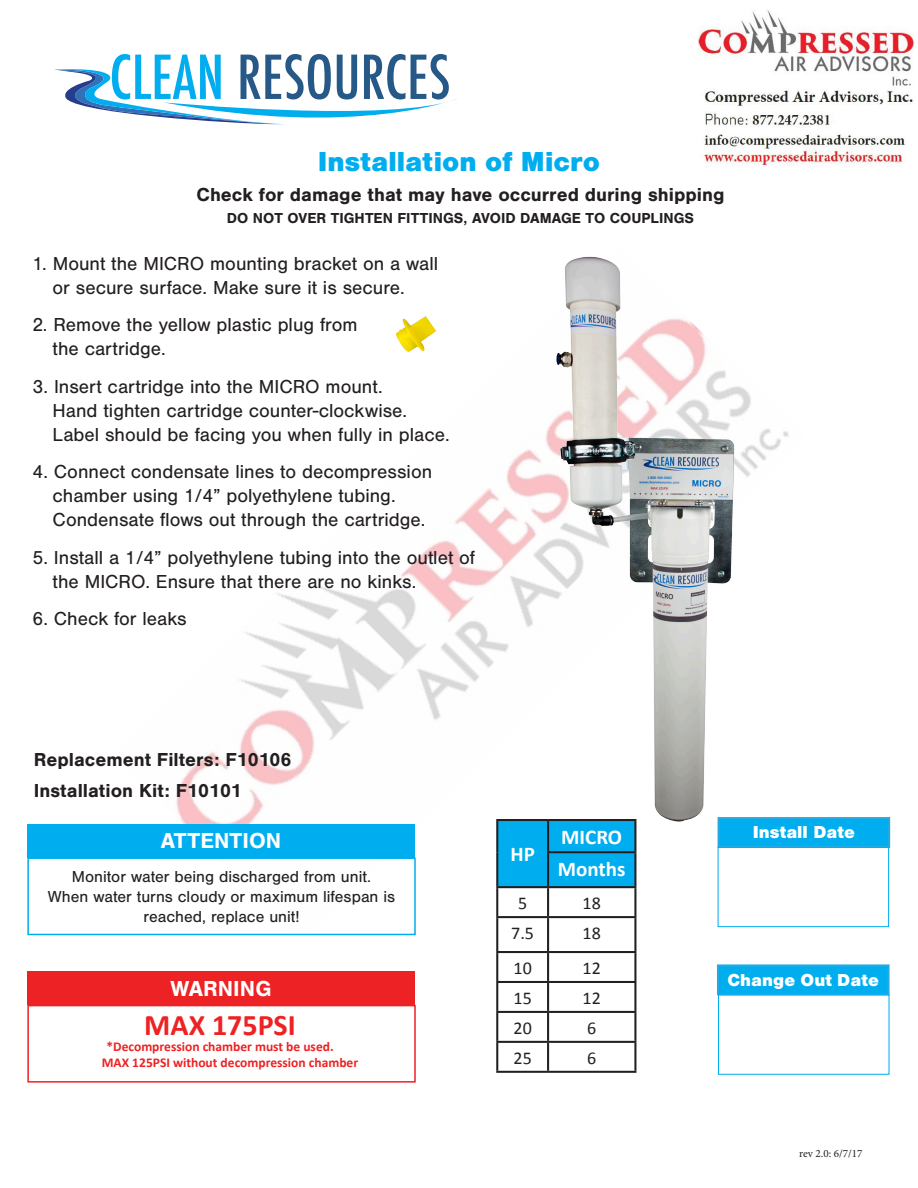
<style>
.page{position:relative;width:918px;height:1188px;background:#fff}
.page>*{position:absolute;margin:0;border:0;box-sizing:border-box;transform-origin:0 0}
.t1{font:700 30px "Calibri";color:#ee2123}
.t2{font:900 28.5px "Nimbus San";color:#00adee}
.t3{font:700 22.5px "Nimbus San";color:#fff}
.t4{font:700 21px "Calibri";color:#fff}
.t5{font:19.5px/24px "Nimbus San";color:#231f20}
.t6{font:700 19.5px "Nimbus San";color:#231f20}
.t7{font:900 18px "Nimbus San";color:#fff}
.t8{font:18px "Calibri";color:#231f20}
.t9{font:16.5px/19.8px "Nimbus San";color:#231f20;text-align:center}
.t10{font:700 15px "Nimbus San";color:#231f20}
.t11{font:700 13.5px/16.2px "Calibri";color:#ee2123}
.t12{font:11.1px "Minion Pro";color:#231f20}
</style>
<div class="page">
<img style="left:115px;top:491px;width:688px;height:447px">
<svg style="left:54px;top:54px;width:403px;height:71px"></svg>
<div style="left:27px;top:857px;width:389px;height:78px;border:2px solid #00adee"></div>
<div style="left:27px;top:824px;width:388px;height:33px;background:#00adee"></div>
<div style="left:27px;top:1005px;width:389px;height:78px;border:2px solid #ee2123"></div>
<div style="left:27px;top:971px;width:388px;height:34px;background:#ed2224"></div>
<div style="left:719px;top:818px;width:170px;height:29px;background:#00adee"></div>
<div style="left:718px;top:817px;width:172px;height:31px;border:2px solid #24aae1"></div>
<div style="left:718px;top:847px;width:171px;height:80px;border:1px solid #00adee"></div>
<div style="left:718px;top:965px;width:171px;height:29px;background:#00adee"></div>
<div style="left:717px;top:964px;width:173px;height:31px;border:2px solid #24aae1"></div>
<div style="left:718px;top:994px;width:172px;height:81px;border:1px solid #00adee"></div>
<div style="left:498px;top:867px;width:136px;height:19px;background:#00adee"></div>
<hr style="left:496px;top:852px;width:2px;height:34px;background:#231f20">
<hr style="left:547px;top:853px;width:2px;height:33px;background:#231f20">
<hr style="left:634px;top:853px;width:2px;height:33px;background:#231f20">
<hr style="left:496px;top:886px;width:52px;height:2px;background:#231f20">
<hr style="left:496px;top:888px;width:2px;height:28px;background:#231f20">
<hr style="left:548px;top:886px;width:88px;height:2px;background:#231f20">
<hr style="left:547px;top:888px;width:2px;height:28px;background:#231f20">
<hr style="left:634px;top:888px;width:2px;height:28px;background:#231f20">
<hr style="left:496px;top:916px;width:52px;height:2px;background:#231f20">
<hr style="left:496px;top:918px;width:2px;height:33px;background:#231f20">
<hr style="left:548px;top:916px;width:88px;height:2px;background:#231f20">
<hr style="left:547px;top:918px;width:2px;height:33px;background:#231f20">
<hr style="left:634px;top:918px;width:2px;height:33px;background:#231f20">
<hr style="left:496px;top:951px;width:52px;height:2px;background:#231f20">
<hr style="left:496px;top:953px;width:2px;height:28px;background:#231f20">
<hr style="left:548px;top:951px;width:88px;height:2px;background:#231f20">
<hr style="left:547px;top:953px;width:2px;height:28px;background:#231f20">
<hr style="left:634px;top:953px;width:2px;height:28px;background:#231f20">
<hr style="left:496px;top:981px;width:52px;height:2px;background:#231f20">
<hr style="left:496px;top:983px;width:2px;height:28px;background:#231f20">
<hr style="left:548px;top:981px;width:88px;height:2px;background:#231f20">
<hr style="left:547px;top:983px;width:2px;height:28px;background:#231f20">
<hr style="left:634px;top:983px;width:2px;height:28px;background:#231f20">
<hr style="left:496px;top:1011px;width:52px;height:2px;background:#231f20">
<hr style="left:496px;top:1013px;width:2px;height:28px;background:#231f20">
<hr style="left:548px;top:1011px;width:88px;height:2px;background:#231f20">
<hr style="left:547px;top:1013px;width:2px;height:28px;background:#231f20">
<hr style="left:634px;top:1013px;width:2px;height:28px;background:#231f20">
<hr style="left:496px;top:1041px;width:52px;height:2px;background:#231f20">
<hr style="left:496px;top:1043px;width:2px;height:28px;background:#231f20">
<hr style="left:548px;top:1041px;width:88px;height:2px;background:#231f20">
<hr style="left:547px;top:1043px;width:2px;height:28px;background:#231f20">
<hr style="left:634px;top:1043px;width:2px;height:28px;background:#231f20">
<hr style="left:496px;top:1071px;width:52px;height:2px;background:#231f20">
<hr style="left:548px;top:1071px;width:88px;height:2px;background:#231f20">
<img style="left:486px;top:256px;width:316px;height:611px">
<img style="left:396px;top:316px;width:40px;height:36px">
<img style="left:698px;top:9px;width:216px;height:158px">
<p class="t2" style="left:318px;top:145px;width:284px">Installation of Micro</p>
<p class="t6" style="left:197px;top:184px;width:529px">Check for damage that may have occurred during shipping</p>
<p class="t10" style="left:227px;top:210px;width:469px">DO NOT OVER TIGHTEN FITTINGS, AVOID DAMAGE TO COUPLINGS</p>
<p class="t5" style="left:53px;top:251px;width:387px;text-indent:-20px">1. Mount the MICRO mounting bracket on a wall or secure surface. Make sure it is secure.</p>
<p class="t5" style="left:53px;top:313px;width:307px;text-indent:-20px">2. Remove the yellow plastic plug from the cartridge.</p>
<p class="t5" style="left:53px;top:374px;width:399px;text-indent:-20px">3. Insert cartridge into the MICRO mount.<br>Hand tighten cartridge counter-clockwise.<br>Label should be facing you when fully in place.</p>
<p class="t5" style="left:53px;top:460px;width:381px;text-indent:-20px">4. Connect condensate lines to decompression chamber using 1/4” polyethylene tubing.<br>Condensate flows out through the cartridge.</p>
<p class="t5" style="left:53px;top:545px;width:424px;text-indent:-20px">5. Install a 1/4” polyethylene tubing into the outlet of the MICRO. Ensure that there are no kinks.</p>
<p class="t5" style="left:32px;top:607px;width:156px">6. Check for leaks</p>
<p class="t6" style="left:34px;top:748px;width:259px">Replacement Filters: F10106</p>
<p class="t6" style="left:34px;top:780px;width:210px">Installation Kit: F10101</p>
<p class="t3" style="left:161px;top:828px;width:122px">ATTENTION</p>
<p class="t9" style="left:48px;top:867px;width:349px">Monitor water being discharged from unit.<br>When water turns cloudy or maximum lifespan is reached, replace unit!</p>
<p class="t3" style="left:170px;top:975px;width:103px">WARNING</p>
<p class="t1" style="left:144px;top:1006px;width:153px">MAX 175PSI</p>
<p class="t11" style="left:102px;top:1039px;width:258px;text-indent:5px">*Decompression chamber must be used.<br>MAX 125PSI without decompression chamber</p>
<p class="t4" style="left:510px;top:841px;width:26px">HP</p>
<p class="t4" style="left:561px;top:824px;width:62px">MICRO</p>
<p class="t4" style="left:558px;top:856px;width:69px">Months</p>
<p class="t8" style="left:518px;top:892px;width:11px">5</p>
<p class="t8" style="left:583px;top:892px;width:20px">18</p>
<p class="t8" style="left:511px;top:921px;width:24px">7.5</p>
<p class="t8" style="left:583px;top:921px;width:20px">18</p>
<p class="t8" style="left:514px;top:956px;width:20px">10</p>
<p class="t8" style="left:583px;top:956px;width:20px">12</p>
<p class="t8" style="left:514px;top:986px;width:20px">15</p>
<p class="t8" style="left:583px;top:986px;width:20px">12</p>
<p class="t8" style="left:514px;top:1016px;width:20px">20</p>
<p class="t8" style="left:587px;top:1016px;width:11px">6</p>
<p class="t8" style="left:514px;top:1046px;width:20px">25</p>
<p class="t8" style="left:587px;top:1046px;width:11px">6</p>
<p class="t7" style="left:753px;top:822px;width:104px">Install Date</p>
<p class="t7" style="left:728px;top:970px;width:153px">Change Out Date</p>
<p class="t12" style="left:799px;top:1146px;width:65px">rev 2.0: 6/7/17</p>
</div>
